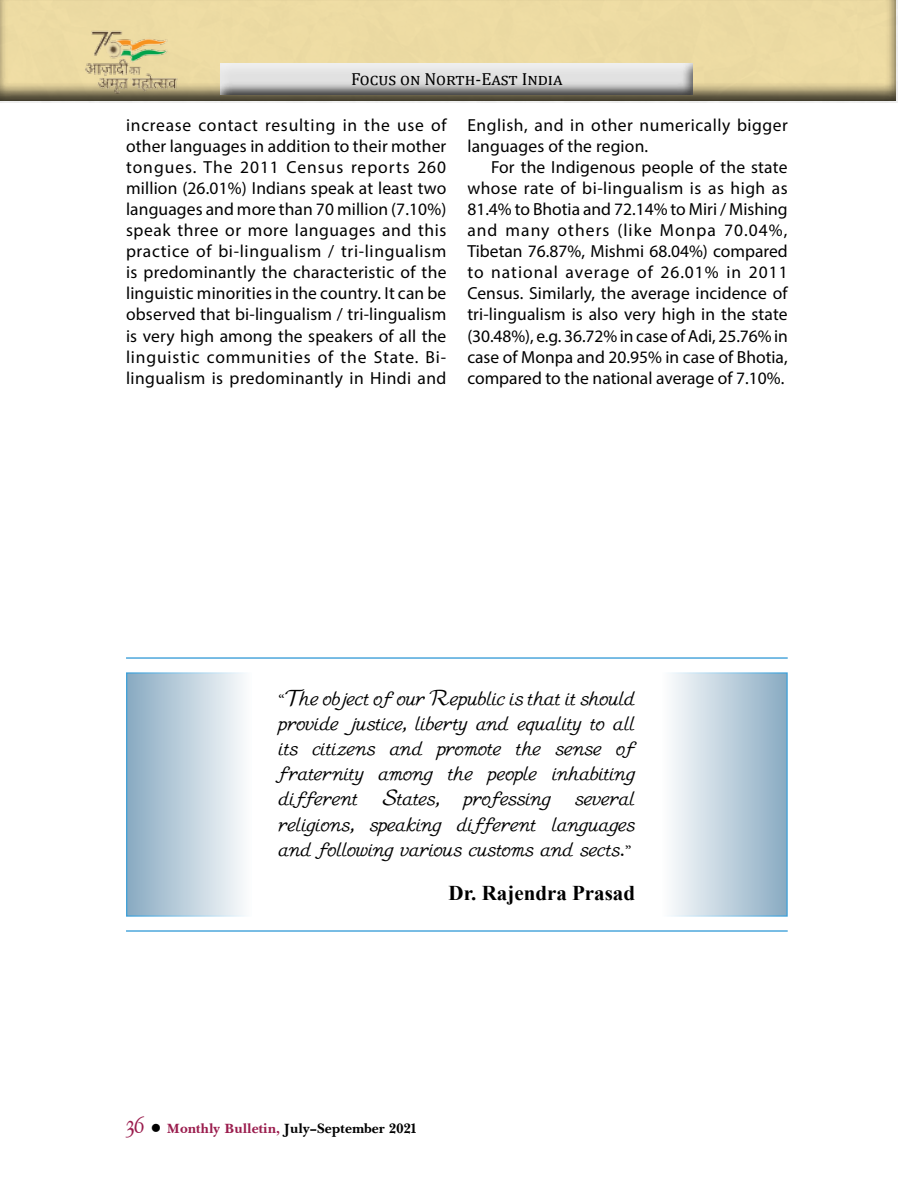
<style>
.page{position:relative;width:898px;height:1203px;background:#fff}
.page>*{position:absolute;margin:0;border:0;box-sizing:border-box;transform-origin:0 0}
.t1{font:21px/25.2px "M Ma Gauss";letter-spacing:-.005em;color:#000;text-align:justify}
.t2{font:700 21px "Times New Roman";color:#000}
.t3{font:17.5px/21px "Myriad Pro";letter-spacing:.025em;color:#000;text-align:justify}
.t4{font:17.5px "Cambria";color:#000}
.t5{font:14px "Baskerville Handcut BOLD";color:#000}
.s1{font-family:"Adobe Arabic"}
.s2{font-family:"Dauphin Plain";font-size:24.5px;color:#9a1c4d}
.s3{color:#9a1c4d}
</style>
<div class="page">
<img style="left:0;top:0;width:898px;height:102px">
<div style="left:220px;top:63px;width:476px;height:35px;background:#000;opacity:.75"></div>
<img style="left:84px;top:29px;width:100px;height:67px">
<hr style="left:897px;top:0;width:1px;height:101px;background:#eee">
<div style="left:126px;top:672px;width:126px;height:244px;background:linear-gradient(to right,#88a9c1,#fcfdfd);border:1px solid #349bd7"></div>
<div style="left:662px;top:672px;width:126px;height:244px;background:linear-gradient(to right,#fdfefe,#89abc2);border:1px solid #349bd7"></div>
<hr style="left:126px;top:657px;width:662px;height:1px;background:#349bd7">
<hr style="left:126px;top:930px;width:662px;height:1px;background:#349bd7">
<p class="t4" style="left:351px;top:68px;width:212px">Focus on North-East India</p>
<p class="t3" style="left:126px;top:115px;width:322px">increase contact resulting in the use of other languages in addition to their mother tongues. The 2011 Census reports 260 million (26.01%) Indians speak at least two languages and more than 70 million (7.10%) speak three or more languages and this practice of bi-lingualism / tri-lingualism is predominantly the characteristic of the linguistic minorities in the country. It can be observed that bi-lingualism / tri-lingualism is very high among the speakers of all the linguistic communities of the State. Bi&shy;lingualism is predominantly in Hindi and</p>
<p class="t3" style="left:467px;top:115px;width:322px">English, and in other numerically bigger languages of the region.</p>
<p class="t3" style="left:467px;top:157px;width:322px;text-indent:24px">For the Indigenous people of the state whose rate of bi-lingualism is as high as 81.4% to Bhotia and 72.14% to Miri / Mishing and many others (like Monpa 70.04%, Tibetan 76.87%, Mishmi 68.04%) compared to national average of 26.01% in 2011<br>Census. Similarly, the average incidence of tri-lingualism is also very high in the state (30.48%), e.g. 36.72% in case of Adi, 25.76% in case of Monpa and 20.95% in case of Bhotia, compared to the national average of 7.10%.</p>
<p class="t1" style="left:279px;top:685px;width:358px"><span class="s1">“</span>The object of our Republic is that it should provide justice, liberty and equality to all its citizens and promote the sense of fraternity among the people inhabiting different States, professing several religions, speaking different languages and following various customs and sects.<span class="s1">”</span></p>
<p class="t2" style="left:449px;top:878px;width:188px">Dr. Rajendra Prasad</p>
<p class="t5" style="left:126px;top:1120px;width:293px"><span class="s2">36</span> ● <span class="s3">Monthly Bulletin,</span> July–September 2021</p>
</div>
